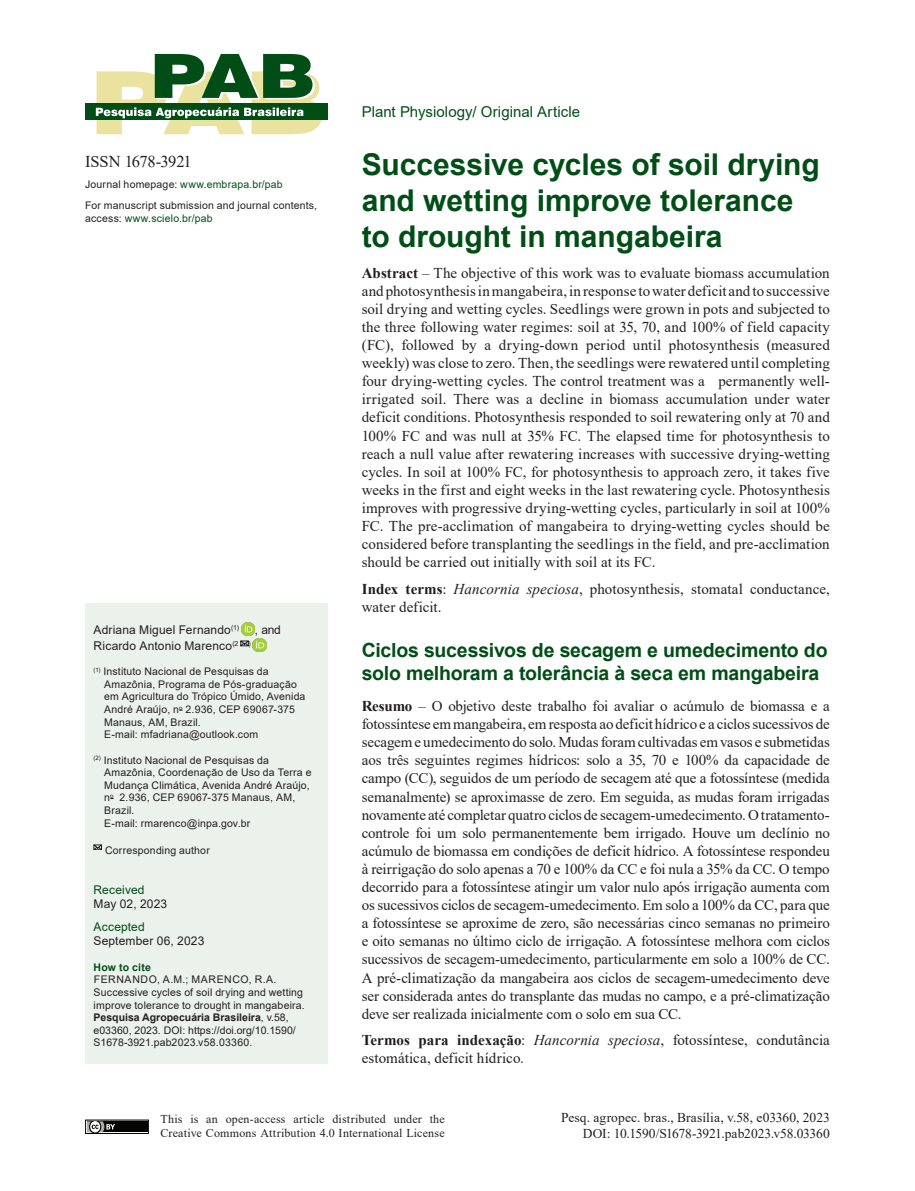
<style>
.page{position:relative;width:915px;height:1191px;background:#fff}
.page>*{position:absolute;margin:0;border:0;box-sizing:border-box;transform-origin:0 0}
.TÍTULO_DO_ARTIGO{font:700 30px/36.2px "Arial";letter-spacing:-.005em;color:#004e16}
.TÍTULO_DO_ABSTRACT{font:700 19.5px/23.5px "Arial";letter-spacing:-.01em;color:#004e16}
.ISSNe{font:16.5px "Times New Roman";letter-spacing:-.03em;color:#231f20}
.RESUMO_ABSTRACT{font:15px/18.1px "Times New Roman";letter-spacing:-.005em;color:#231f20;text-align:justify}
.RESUMO_ABSTRACT-2{font:15px/18.1px "Times New Roman";letter-spacing:.005em;color:#221e1f}
.SEÇÃO_TIPO_DE_ARTIGO{font:15px "Arial";letter-spacing:.005em;color:#004e16}
.t1{font:13.5px/16.2px "Times New Roman";letter-spacing:.005em;color:#231f20;text-align:right}
.t2{font:12px/14.4px "Times New Roman";letter-spacing:.015em;color:#231f20}
.AUTORES{font:12px "Arial";letter-spacing:.01em;color:#231f20}
.ACEITE_DATA{font:12px "Arial";letter-spacing:.015em;color:#231f20}
.RECEBIDO_DATA{font:12px "Arial";letter-spacing:.015em;color:#231f20}
.RECEBIDO{font:12px "Arial";letter-spacing:.01em;color:#004e16}
.ACEITE{font:12px "Arial";letter-spacing:.01em;color:#004e16}
.NOTAS_AUTORES{font:10.5px/12.6px "Arial";letter-spacing:.015em;color:#231f20}
.HOW_TO_CITE_TEXTO{font:10.5px/12.6px "Arial";letter-spacing:.015em;color:#231f20}
.ENDERECO_ELETRONICO{font:10.5px/12.6px "Arial";letter-spacing:.015em;color:#231f20}
.ENDERECO_ELETRONICO-2{font:10.5px "Arial";letter-spacing:.015em;color:#004e16}
.AUTOR_CORRESP{font:10.5px "Arial";letter-spacing:.015em;color:#231f20}
.HOW_TO_CITE{font:700 10.5px "Arial";letter-spacing:.02em;color:#004e16}
.AUTORES-2{font:6.9px "Arial";color:#231f20}
.s1{color:#231f20}
.s2{color:#004e16}
.s3{font-weight:700}
.s4{font-style:italic;color:#231f20}
</style>
<div class="page">
<div style="left:85px;top:1119px;width:64px;height:15px;border:1px solid #040503"></div>
<div style="left:87px;top:1121px;width:60px;height:11px;background:#040503"></div>
<svg style="left:85px;top:1119px;width:30px;height:15px"></svg>
<div style="left:85px;top:104px;width:242px;height:16px;background:#004e16"></div>
<svg style="left:96px;top:54px;width:226px;height:80px"></svg>
<div style="left:85px;top:603px;width:242px;height:460px;background:#ebf1eb"></div>
<img style="left:241px;top:622px;width:13px;height:14px">
<svg style="left:240px;top:640px;width:8px;height:6px"></svg>
<img style="left:253px;top:638px;width:13px;height:14px">
<svg style="left:94px;top:844px;width:8px;height:6px"></svg>
<p class="ISSNe" style="left:85px;top:150px;width:108px">ISSN 1678-3921</p>
<p class="ENDERECO_ELETRONICO-2" style="left:85px;top:177px;width:199px"><span class="s1">Journal homepage:</span> www.embrapa.br/pab</p>
<p class="ENDERECO_ELETRONICO" style="left:85px;top:199px;width:233px">For manuscript submission and journal contents, access: <span class="s2">www.scielo.br/pab</span></p>
<p class="AUTORES" style="left:94px;top:621px;width:147px">Adriana Miguel Fernando<sup>(1)</sup></p>
<p class="AUTORES" style="left:254px;top:621px;width:28px">, and</p>
<p class="AUTORES" style="left:94px;top:637px;width:146px">Ricardo Antonio Marenco<sup>(2</sup></p>
<p class="AUTORES-2" style="left:248px;top:638px;width:4px">)</p>
<p class="NOTAS_AUTORES" style="left:104px;top:665px;width:203px;text-indent:-11px"><sup>(1)</sup> Instituto Nacional de Pesquisas da Amazônia, Programa de Pós-graduação em Agricultura do Trópico Úmido, Avenida André Araújo, n<sup>o</sup> 2.936, CEP 69067-375<br>Manaus, AM, Brazil.<br>E-mail: mfadriana@outlook.com</p>
<p class="NOTAS_AUTORES" style="left:104px;top:753px;width:209px;text-indent:-11px"><sup>(2)</sup> Instituto Nacional de Pesquisas da<br>Amazônia, Coordenação de Uso da Terra e<br>Mudança Climática, Avenida André Araújo, n<sup>o</sup> 2.936, CEP 69067-375 Manaus, AM,<br>Brazil.<br>E-mail: rmarenco@inpa.gov.br</p>
<p class="AUTOR_CORRESP" style="left:105px;top:842px;width:106px">Corresponding author</p>
<p class="RECEBIDO" style="left:94px;top:881px;width:52px">Received</p>
<p class="RECEBIDO_DATA" style="left:94px;top:895px;width:75px">May 02, 2023</p>
<p class="ACEITE" style="left:94px;top:918px;width:53px">Accepted</p>
<p class="ACEITE_DATA" style="left:94px;top:933px;width:112px">September 06, 2023</p>
<p class="HOW_TO_CITE" style="left:94px;top:959px;width:59px">How to cite</p>
<p class="HOW_TO_CITE_TEXTO" style="left:94px;top:973px;width:212px">FERNANDO, A.M.; MARENCO, R.A.<br>Successive cycles of soil drying and wetting improve tolerance to drought in mangabeira.<br><span class="s3">Pesquisa Agropecuária Brasileira</span>, v.58, e03360, 2023. DOI: https://doi.org/10.1590/ S1678-3921.pab2023.v58.03360.</p>
<p class="SEÇÃO_TIPO_DE_ARTIGO" style="left:361px;top:102px;width:220px">Plant Physiology/ Original Article</p>
<p class="TÍTULO_DO_ARTIGO" style="left:361px;top:146px;width:459px">Successive cycles of soil drying and wetting improve tolerance to drought in mangabeira</p>
<p class="RESUMO_ABSTRACT" style="left:361px;top:263px;width:469px"><span class="s3">Abstract</span> – The objective of this work was to evaluate biomass accumulation and photosynthesis in mangabeira, in response to water deficit and to successive soil drying and wetting cycles. Seedlings were grown in pots and subjected to the three following water regimes: soil at 35, 70, and 100% of field capacity (FC), followed by a drying-down period until photosynthesis (measured weekly) was close to zero. Then, the seedlings were rewatered until completing four drying-wetting cycles. The control treatment was a permanently well&shy;irrigated soil. There was a decline in biomass accumulation under water deficit conditions. Photosynthesis responded to soil rewatering only at 70 and 100% FC and was null at 35% FC. The elapsed time for photosynthesis to reach a null value after rewatering increases with successive drying-wetting cycles. In soil at 100% FC, for photosynthesis to approach zero, it takes five weeks in the first and eight weeks in the last rewatering cycle. Photosynthesis improves with progressive drying-wetting cycles, particularly in soil at 100% FC. The pre-acclimation of mangabeira to drying-wetting cycles should be considered before transplanting the seedlings in the field, and pre-acclimation should be carried out initially with soil at its FC.</p>
<p class="RESUMO_ABSTRACT-2" style="left:361px;top:579px;width:469px"><span class="s3">Index terms</span>: <span class="s4">Hancornia speciosa</span>, photosynthesis, stomatal conductance, water deficit.</p>
<p class="TÍTULO_DO_ABSTRACT" style="left:361px;top:638px;width:467px">Ciclos sucessivos de secagem e umedecimento do solo melhoram a tolerância à seca em mangabeira</p>
<p class="RESUMO_ABSTRACT" style="left:361px;top:696px;width:469px"><span class="s3">Resumo</span> – O objetivo deste trabalho foi avaliar o acúmulo de biomassa e a fotossíntese em mangabeira, em resposta ao deficit hídrico e a ciclos sucessivos de secagem e umedecimento do solo. Mudas foram cultivadas em vasos e submetidas aos três seguintes regimes hídricos: solo a 35, 70 e 100% da capacidade de campo (CC), seguidos de um período de secagem até que a fotossíntese (medida semanalmente) se aproximasse de zero. Em seguida, as mudas foram irrigadas novamente até completar quatro ciclos de secagem-umedecimento. O tratamento&shy;controle foi um solo permanentemente bem irrigado. Houve um declínio no acúmulo de biomassa em condições de deficit hídrico. A fotossíntese respondeu à reirrigação do solo apenas a 70 e 100% da CC e foi nula a 35% da CC. O tempo decorrido para a fotossíntese atingir um valor nulo após irrigação aumenta com os sucessivos ciclos de secagem-umedecimento. Em solo a 100% da CC, para que a fotossíntese se aproxime de zero, são necessárias cinco semanas no primeiro e oito semanas no último ciclo de irrigação. A fotossíntese melhora com ciclos sucessivos de secagem‑umedecimento, particularmente em solo a 100% de CC.<br>A pré‑climatização da mangabeira aos ciclos de secagem‑umedecimento deve ser considerada antes do transplante das mudas no campo, e a pré‑climatização deve ser realizada inicialmente com o solo em sua CC.</p>
<p class="RESUMO_ABSTRACT-2" style="left:361px;top:1030px;width:469px"><span class="s3">Termos para indexação</span>: <span class="s4">Hancornia speciosa</span>, fotossíntese, condutância estomática, deficit hídrico.</p>
<p class="t2" style="left:160px;top:1111px;width:286px">This is an open-access article distributed under the<br>Creative Commons Attribution 4.0 International License</p>
<p class="t1" style="left:561px;top:1109px;width:270px">Pesq. agropec. bras., Brasília, v.58, e03360, 2023<br>DOI: 10.1590/S1678-3921.pab2023.v58.03360</p>
</div>
